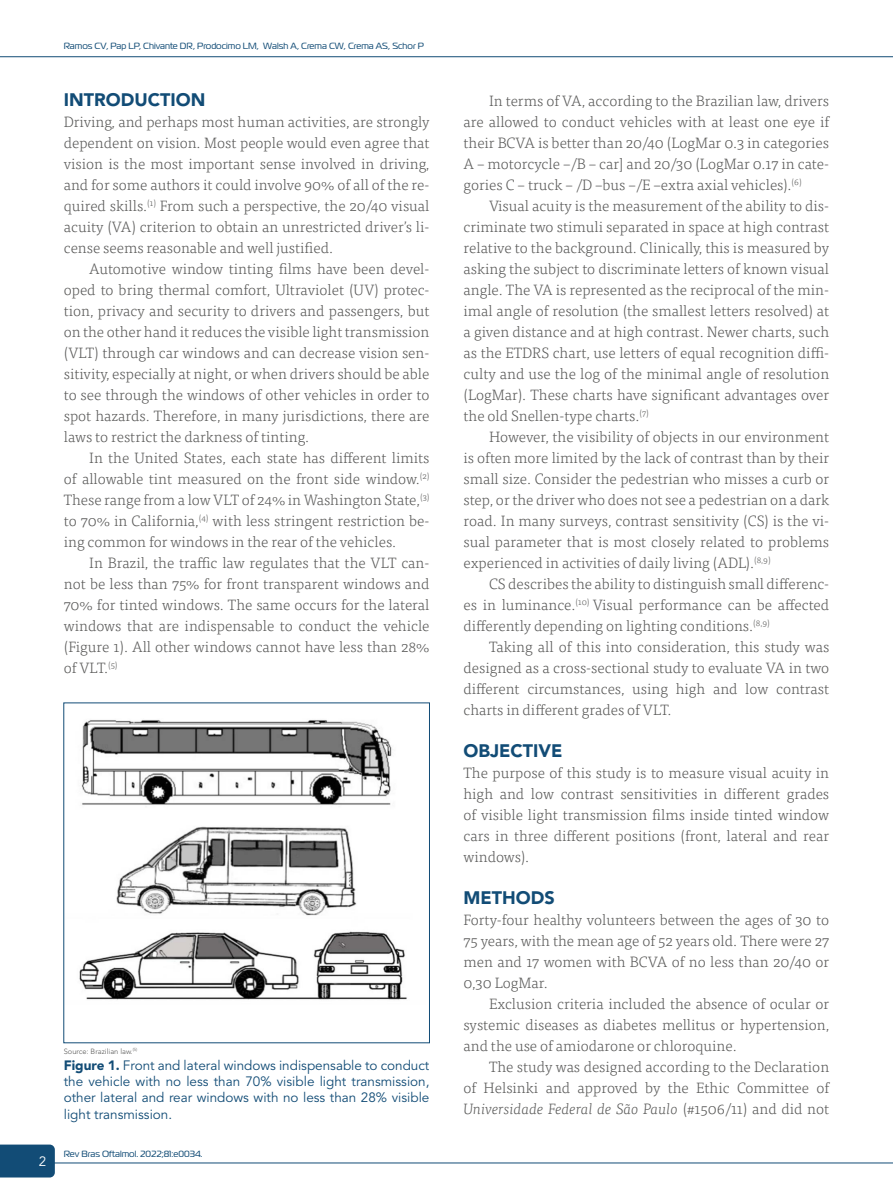
<style>
.page{position:relative;width:893px;height:1191px;background:#fff}
.page>*{position:absolute;margin:0;border:0;box-sizing:border-box;transform-origin:0 0}
.t1{font:900 18px "Avenir LT Std";color:#124c76}
.t2{font:300 15px/21px "Tisa Pro";color:#575756;text-align:justify}
.t3{font:13.5px/16.2px "Avenir LT Std";color:#124c76;text-align:justify}
.t4{font:13.5px "Avenir LT Std";color:#fff}
.t5{font:9px "Magistral";color:#124c76}
.t6{font:300 7.5px "Avenir LT Std";color:#575756}
.s1{font-weight:900}
.s2{font-style:italic}
</style>
<div class="page">
<div style="left:0;top:1144px;width:55px;height:33px;background:#124c76"></div>
<hr style="left:48px;top:1162px;width:845px;height:1px;background:#124c76">
<hr style="left:0;top:56px;width:893px;height:1px;background:#124c76">
<img style="left:79px;top:720px;width:328px;height:280px">
<p class="t5" style="left:64px;top:41px;width:362px">Ramos CV, Pap LP, Chivante DR, Prodocimo LM, Walsh A, Crema CW, Crema AS, Schor P</p>
<p class="t1" style="left:64px;top:89px;width:143px">INTRODUCTION</p>
<p class="t2" style="left:64px;top:111px;width:367px">Driving, and perhaps most human activities, are strongly dependent on vision. Most people would even agree that vision is the most important sense involved in driving, and for some authors it could involve 90% of all of the re&shy;quired skills.<sup>(1)</sup> From such a perspective, the 20/40 visual acuity (VA) criterion to obtain an unrestricted driver’s li&shy;cense seems reasonable and well justified.</p>
<p class="t2" style="left:64px;top:258px;width:367px;text-indent:26px">Automotive window tinting films have been devel&shy;oped to bring thermal comfort, Ultraviolet (UV) protec&shy;tion, privacy and security to drivers and passengers, but on the other hand it reduces the visible light transmission (VLT) through car windows and can decrease vision sen&shy;sitivity, especially at night, or when drivers should be able to see through the windows of other vehicles in order to spot hazards. Therefore, in many jurisdictions, there are laws to restrict the darkness of tinting.</p>
<p class="t2" style="left:64px;top:447px;width:367px;text-indent:26px">In the United States, each state has different limits of allowable tint measured on the front side window.<sup>(2)<br></sup>These range from a low VLT of 24% in Washington State,<sup>(3) </sup>to 70% in California,<sup>(4)</sup> with less stringent restriction be&shy;ing common for windows in the rear of the vehicles.</p>
<p class="t2" style="left:64px;top:552px;width:367px;text-indent:26px">In Brazil, the traffic law regulates that the VLT can&shy;not be less than 75% for front transparent windows and 70% for tinted windows. The same occurs for the lateral windows that are indispensable to conduct the vehicle (Figure 1). All other windows cannot have less than 28% of VLT.<sup>(5)</sup></p>
<p class="t4" style="left:39px;top:1153px;width:9px">2</p>
<p class="t6" style="left:64px;top:1046px;width:75px">Source: Brazilian law.<sup>(5)</sup></p>
<p class="t3" style="left:64px;top:1057px;width:367px"><span class="s1">Figure 1.</span> Front and lateral windows indispensable to conduct the vehicle with no less than 70% visible light transmission, other lateral and rear windows with no less than 28% visible light transmission.</p>
<p class="t5" style="left:64px;top:1147px;width:140px">Rev Bras Oftalmol. 2022;81:e0034.</p>
<p class="t2" style="left:463px;top:90px;width:367px;text-indent:26px">In terms of VA, according to the Brazilian law, drivers are allowed to conduct vehicles with at least one eye if their BCVA is better than 20/40 (LogMar 0.3 in categories A – motorcycle –/B – car] and 20/30 (LogMar 0.17 in cate&shy;gories C – truck – /D –bus –/E –extra axial vehicles).<sup>(6)</sup></p>
<p class="t2" style="left:463px;top:195px;width:367px;text-indent:26px">Visual acuity is the measurement of the ability to dis&shy;criminate two stimuli separated in space at high contrast relative to the background. Clinically, this is measured by asking the subject to discriminate letters of known visual angle. The VA is represented as the reciprocal of the min&shy;imal angle of resolution (the smallest letters resolved) at a given distance and at high contrast. Newer charts, such as the ETDRS chart, use letters of equal recognition diffi&shy;culty and use the log of the minimal angle of resolution (LogMar). These charts have significant advantages over the old Snellen-type charts.<sup>(7)</sup></p>
<p class="t2" style="left:463px;top:426px;width:367px;text-indent:26px">However, the visibility of objects in our environment is often more limited by the lack of contrast than by their small size. Consider the pedestrian who misses a curb or step, or the driver who does not see a pedestrian on a dark road. In many surveys, contrast sensitivity (CS) is the vi&shy;sual parameter that is most closely related to problems experienced in activities of daily living (ADL).<sup>(8,9)</sup></p>
<p class="t2" style="left:463px;top:573px;width:367px;text-indent:26px">CS describes the ability to distinguish small differenc&shy;es in luminance.<sup>(10)</sup> Visual performance can be affected differently depending on lighting conditions.<sup>(8,9)</sup></p>
<p class="t2" style="left:463px;top:636px;width:367px;text-indent:26px">Taking all of this into consideration, this study was designed as a cross-sectional study to evaluate VA in two different circumstances, using high and low contrast charts in different grades of VLT.</p>
<p class="t1" style="left:463px;top:740px;width:100px">OBJECTIVE</p>
<p class="t2" style="left:463px;top:762px;width:367px">The purpose of this study is to measure visual acuity in high and low contrast sensitivities in different grades of visible light transmission films inside tinted window cars in three different positions (front, lateral and rear windows).</p>
<p class="t1" style="left:463px;top:887px;width:93px">METHODS</p>
<p class="t2" style="left:463px;top:909px;width:367px">Forty-four healthy volunteers between the ages of 30 to 75 years, with the mean age of 52 years old. There were 27 men and 17 women with BCVA of no less than 20/40 or 0,30 LogMar.</p>
<p class="t2" style="left:463px;top:993px;width:367px;text-indent:26px">Exclusion criteria included the absence of ocular or systemic diseases as diabetes mellitus or hypertension, and the use of amiodarone or chloroquine.</p>
<p class="t2" style="left:463px;top:1056px;width:367px;text-indent:26px">The study was designed according to the Declaration of Helsinki and approved by the Ethic Committee of <span class="s2">Universidade Federal de São Paulo</span> (#1506/11) and did not</p>
</div>
